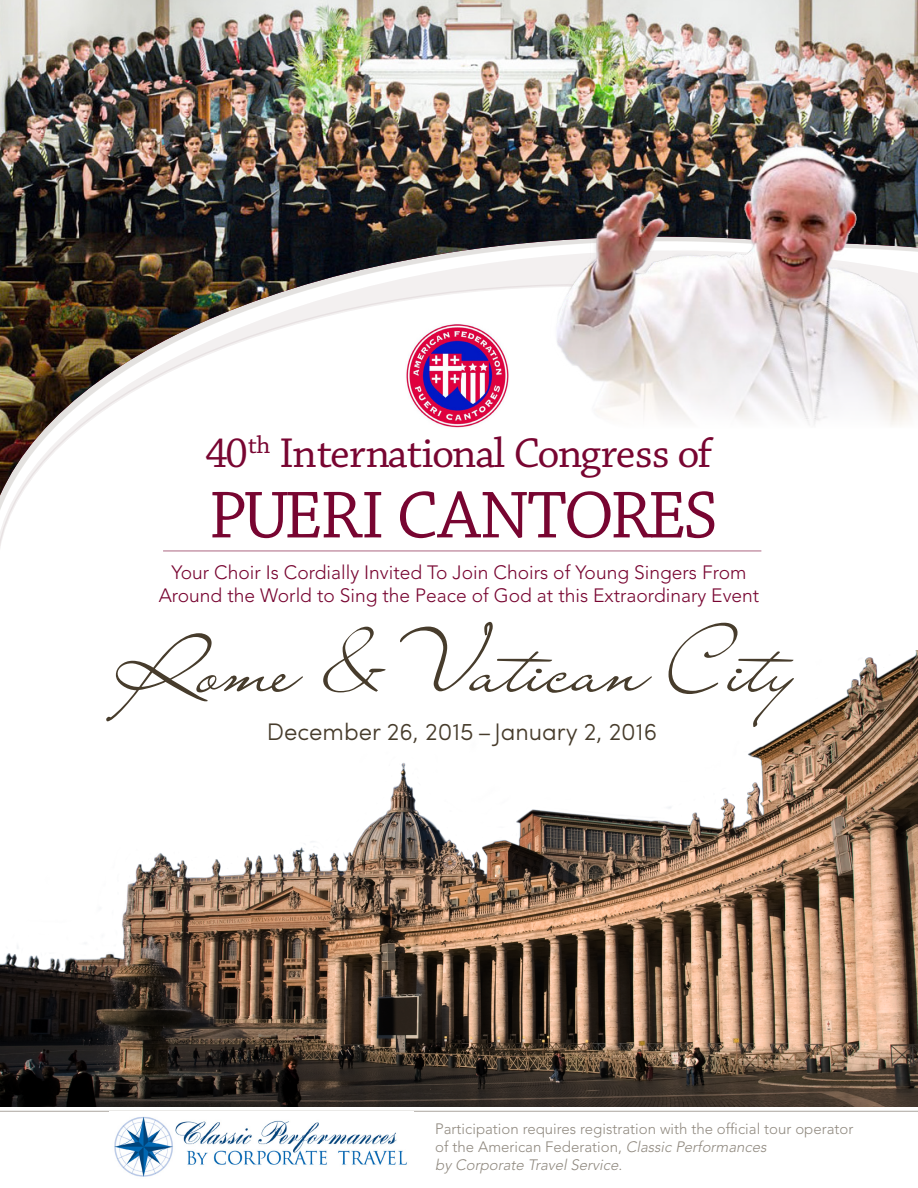
<style>
.page{position:relative;width:918px;height:1188px;background:#fff}
.page>*{position:absolute;margin:0;border:0;box-sizing:border-box;transform-origin:0 0}
.t1{font:84px "Lainie Day SH";color:#473c2c}
.t2{font:69.9px "Chaparral Pro";letter-spacing:-.04em;color:#780531}
.t3{font:43.8px "Chaparral Pro";letter-spacing:-.03em;color:#780531}
.t4{font:300 24px "Sofia Pro";color:#473c2c}
.t5{font:300 19.2px/23.1px "Avenir";color:#780531;text-align:center}
.t6{font:300 15px/18px "Avenir";color:#473c2c}
.s1{font-style:italic}
</style>
<div class="page">
<img style="left:0;top:0;width:918px;height:280px">
<svg style="left:0;top:280px;width:762px;height:272px"></svg>
<img style="left:528px;top:122px;width:390px;height:306px">
<img style="left:405px;top:324px;width:105px;height:104px">
<img style="left:0;top:650px;width:918px;height:457px">
<hr style="left:0;top:1111px;width:918px;height:1px;background:#473c2c">
<img style="left:114px;top:1116px;width:293px;height:61px">
<hr style="left:163px;top:550px;width:598px;height:1px;background:#780531">
<p class="t3" style="left:205px;top:429px;width:508px">40<sup>th</sup> International Congress of</p>
<p class="t2" style="left:209px;top:477px;width:511px">PUERI CANTORES</p>
<p class="t5" style="left:159px;top:561px;width:602px">Your Choir Is Cordially Invited To Join Choirs of Young Singers From<br>Around the World to Sing the Peace of God at this Extraordinary Event</p>
<p class="t1" style="left:115px;top:611px;width:690px">Rome &amp;Vatican City</p>
<p class="t4" style="left:267px;top:714px;width:392px">December 26, 2015 –January 2, 2016</p>
<p class="t6" style="left:435px;top:1120px;width:420px">Participation requires registration with the official tour operator of the American Federation, <span class="s1">Classic Performances<br>by Corporate TravelService</span>.</p>
</div>
